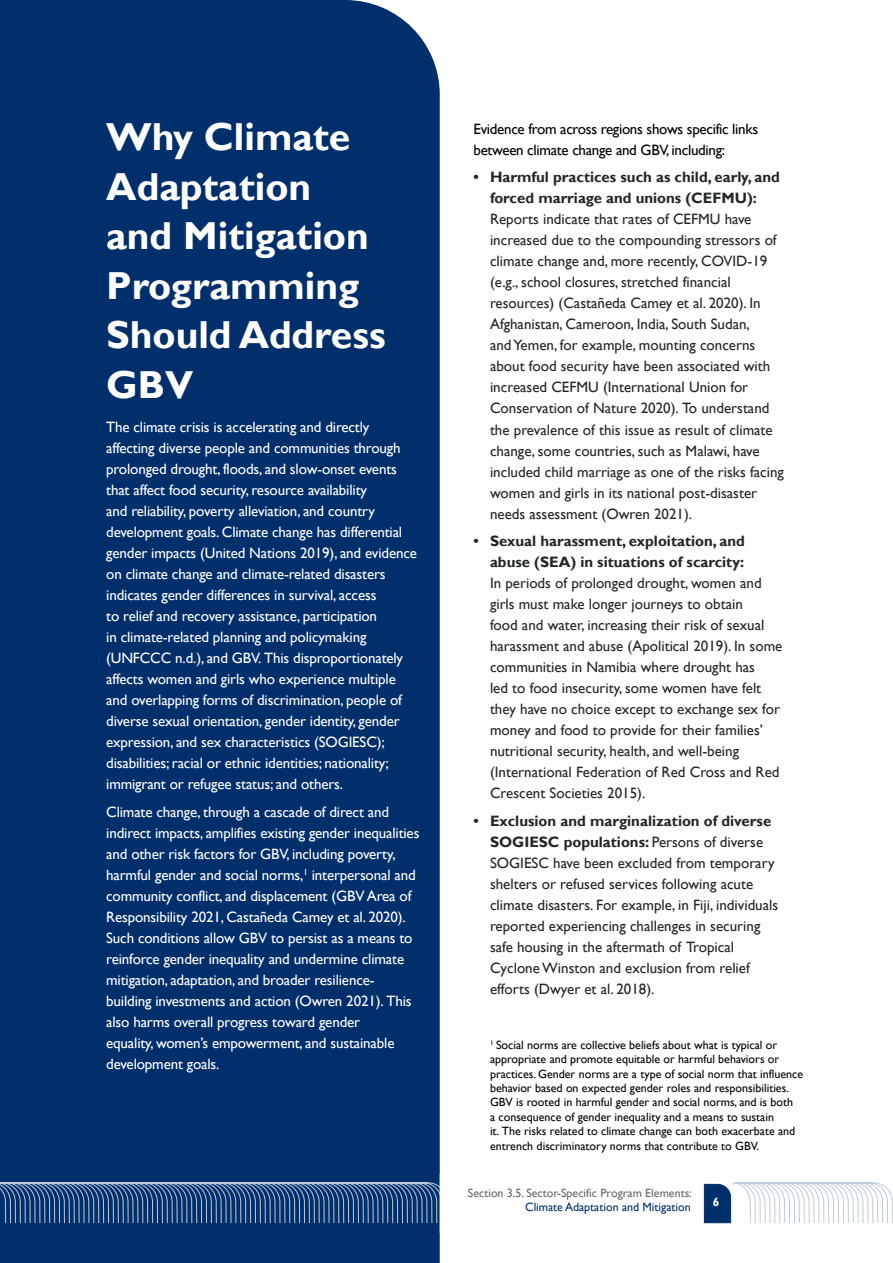
<style>
.page{position:relative;width:893px;height:1263px;background:#fff}
.page>*{position:absolute;margin:0;border:0;box-sizing:border-box;transform-origin:0 0}
.t1{font:700 39px/49.5px "Gill Sans";color:#fff}
.t2{font:15px/21px "Gill Sans";color:#212721}
.t3{font:15px/21px "Gill Sans";letter-spacing:-.01em;color:#fff}
.t4{font:15px/21px "Gill Sans";letter-spacing:-.02em;color:#000}
.t5{font:12px/14.4px "Gill Sans";color:#000}
.t6{font:12px "Gill Sans";color:#6c6463}
.t7{font:12px "Gill Sans";color:#002f6c}
.t8{font:700 12px "Gill Sans";color:#fff}
.s1{font-weight:700}
</style>
<div class="page">
<div style="left:0;top:0;width:440px;height:1263px;background:#002f6c"></div>
<svg style="left:0;top:1174px;width:893px;height:59px"></svg>
<h2 class="t1" style="left:106px;top:113px;width:281px">Why Climate<br>Adaptation and Mitigation<br>Programming<br>Should Address<br>GBV</h2>
<p class="t3" style="left:106px;top:417px;width:312px">The climate crisis is accelerating and directly affecting diverse people and communities through prolonged drought, floods, and slow-onset events that affect food security, resource availability<br>and reliability, poverty alleviation, and country development goals. Climate change has differential gender impacts (United Nations 2019), and evidence on climate change and climate-related disasters indicates gender differences in survival, access<br>to relief and recovery assistance, participation<br>in climate-related planning and policymaking (UNFCCC n.d.), and GBV. This disproportionately affects women and girls who experience multiple and overlapping forms of discrimination, people of diverse sexual orientation, gender identity, gender expression, and sex characteristics (SOGIESC); disabilities; racial or ethnic identities; nationality; immigrant or refugee status; and others.</p>
<p class="t3" style="left:106px;top:802px;width:315px">Climate change, through a cascade of direct and indirect impacts, amplifies existing gender inequalities and other risk factors for GBV, including poverty, harmful gender and social norms,<sup>1</sup> interpersonal and community conflict, and displacement (GBV Area of Responsibility 2021, Castañeda Camey et al. 2020).<br>Such conditions allow GBV to persist as a means to reinforce gender inequality and undermine climate mitigation, adaptation, and broader resilience&shy;building investments and action (Owren 2021). This also harms overall progress toward gender<br>equality, women’s empowerment, and sustainable development goals.</p>
<p class="t4" style="left:473px;top:118px;width:286px">Evidence from across regions shows specific links between climate change and GBV, including:</p>
<p class="t2" style="left:490px;top:167px;width:295px;text-indent:-16px"><span class="s1">• Harmful practices such as child, early, and forced marriage and unions (CEFMU):<br></span>Reports indicate that rates of CEFMU have increased due to the compounding stressors of climate change and, more recently, COVID-19 (e.g., school closures, stretched financial resources) (Castañeda Camey et al. 2020). In Afghanistan, Cameroon, India, South Sudan,<br>and Yemen, for example, mounting concerns about food security have been associated with increased CEFMU (International Union for Conservation of Nature 2020). To understand the prevalence of this issue as result of climate change, some countries, such as Malawi, have included child marriage as one of the risks facing women and girls in its national post-disaster needs assessment (Owren 2021).</p>
<p class="t2" style="left:490px;top:531px;width:294px;text-indent:-16px"><span class="s1">• Sexual harassment, exploitation, and abuse (SEA) in situations of scarcity:<br></span>In periods of prolonged drought, women and girls must make longer journeys to obtain<br>food and water, increasing their risk of sexual harassment and abuse (Apolitical 2019). In some communities in Namibia where drought has<br>led to food insecurity, some women have felt they have no choice except to exchange sex for money and food to provide for their families’ nutritional security, health, and well-being (International Federation of Red Cross and Red Crescent Societies 2015).</p>
<p class="t2" style="left:490px;top:811px;width:290px;text-indent:-16px"><span class="s1">• Exclusion and marginalization of diverse SOGIESC populations:</span> Persons of diverse SOGIESC have been excluded from temporary shelters or refused services following acute climate disasters. For example, in Fiji, individuals reported experiencing challenges in securing safe housing in the aftermath of Tropical Cyclone Winston and exclusion from relief efforts (Dwyer et al. 2018).</p>
<p class="t5" style="left:490px;top:1038px;width:315px"><sup>1</sup> Social norms are collective beliefs about what is typical or appropriate and promote equitable or harmful behaviors or practices. Gender norms are a type of social norm that influence behavior based on expected gender roles and responsibilities.<br>GBV is rooted in harmful gender and social norms, and is both<br>a consequence of gender inequality and a means to sustain<br>it. The risks related to climate change can both exacerbate and entrench discriminatory norms that contribute to GBV.</p>
<p class="t6" style="left:468px;top:1185px;width:226px">Section 3.5. Sector-Specific Program Elements:</p>
<p class="t7" style="left:525px;top:1200px;width:167px">Climate Adaptation and Mitigation</p>
<p class="t8" style="left:713px;top:1195px;width:8px">6</p>
</div>
